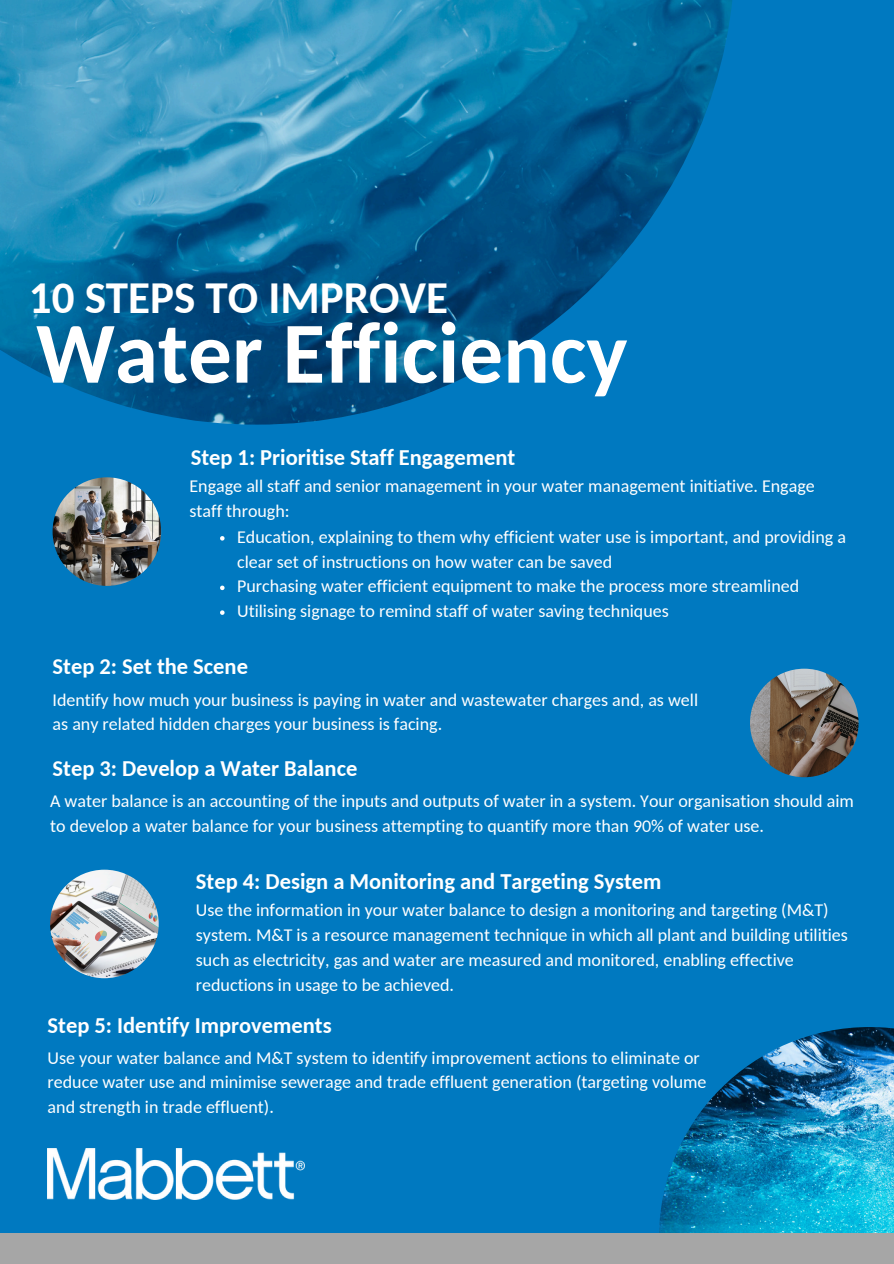
<style>
.page{position:relative;width:894px;height:1264px;background:#fff}
.page>*{position:absolute;margin:0;border:0;box-sizing:border-box;transform-origin:0 0}
.t1{font:700 87px "Carlito";color:#fff}
.t2{font:700 45px "Carlito";color:#fff}
.t3{font:700 22.5px "Carlito";color:#fff}
.t4{font:18px/24.8px "Carlito";color:#fff}
</style>
<div class="page">
<div style="left:0;top:0;width:893px;height:1263px;background:#0079c0"></div>
<img style="left:53px;top:477px;width:108px;height:109px;border-radius:50%">
<svg style="left:220px;top:536px;width:4px;height:4px"></svg>
<svg style="left:220px;top:585px;width:4px;height:5px"></svg>
<svg style="left:220px;top:610px;width:4px;height:5px"></svg>
<img style="left:749px;top:668px;width:109px;height:109px;border-radius:50%">
<img style="left:50px;top:869px;width:109px;height:109px;border-radius:50%">
<img style="left:659px;top:1027px;width:234px;height:206px">
<svg style="left:0;top:0;width:732px;height:424px"></svg>
<img style="left:48px;top:1148px;width:256px;height:51px">
<div style="left:0;top:1233px;width:893px;height:30px;background:#a6a6a6"></div>
<p class="t2" style="left:29px;top:279px;width:420px">10 STEPS TO IMPROVE</p>
<p class="t1" style="left:36px;top:317px;width:592px">Water Efficiency</p>
<h2 class="t3" style="left:191px;top:448px;width:326px">Step 1: Prioritise Staff Engagement</h2>
<h1 class="t4" style="left:189px;top:475px;width:626px">Engage all staff and senior management in your water management initiative. Engage staff through:</h1>
<p class="t4" style="left:237px;top:526px;width:610px">Education, explaining to them why efficient water use is important, and providing a clear set of instructions on how water can be saved</p>
<h3 class="t4" style="left:237px;top:575px;width:563px">Purchasing water efficient equipment to make the process more streamlined</h3>
<p class="t4" style="left:237px;top:600px;width:433px">Utilising signage to remind staff of water saving techniques</p>
<p class="t3" style="left:53px;top:657px;width:197px">Step 2: Set the Scene</p>
<p class="t4" style="left:53px;top:688px;width:647px">Identify how much your business is paying in water and wastewater charges and, as well as any related hidden charges your business is facing.</p>
<h3 class="t3" style="left:53px;top:759px;width:306px">Step 3: Develop a Water Balance</h3>
<p class="t4" style="left:50px;top:790px;width:805px">A water balance is an accounting of the inputs and outputs of water in a system. Your organisation should aim to develop a water balance for your business attempting to quantify more than 90% of water use.</p>
<h3 class="t3" style="left:196px;top:872px;width:467px">Step 4: Design a Monitoring and Targeting System</h3>
<p class="t4" style="left:196px;top:899px;width:653px">Use the information in your water balance to design a monitoring and targeting (M&amp;T) system. M&amp;T is a resource management technique in which all plant and building utilities such as electricity, gas and water are measured and monitored, enabling effective reductions in usage to be achieved.</p>
<p class="t3" style="left:48px;top:1015px;width:285px">Step 5: Identify Improvements</p>
<h3 class="t4" style="left:48px;top:1046px;width:660px">Use your water balance and M&amp;T system to identify improvement actions to eliminate or reduce water use and minimise sewerage and trade effluent generation (targeting volume and strength in trade effluent).</h3>
</div>
